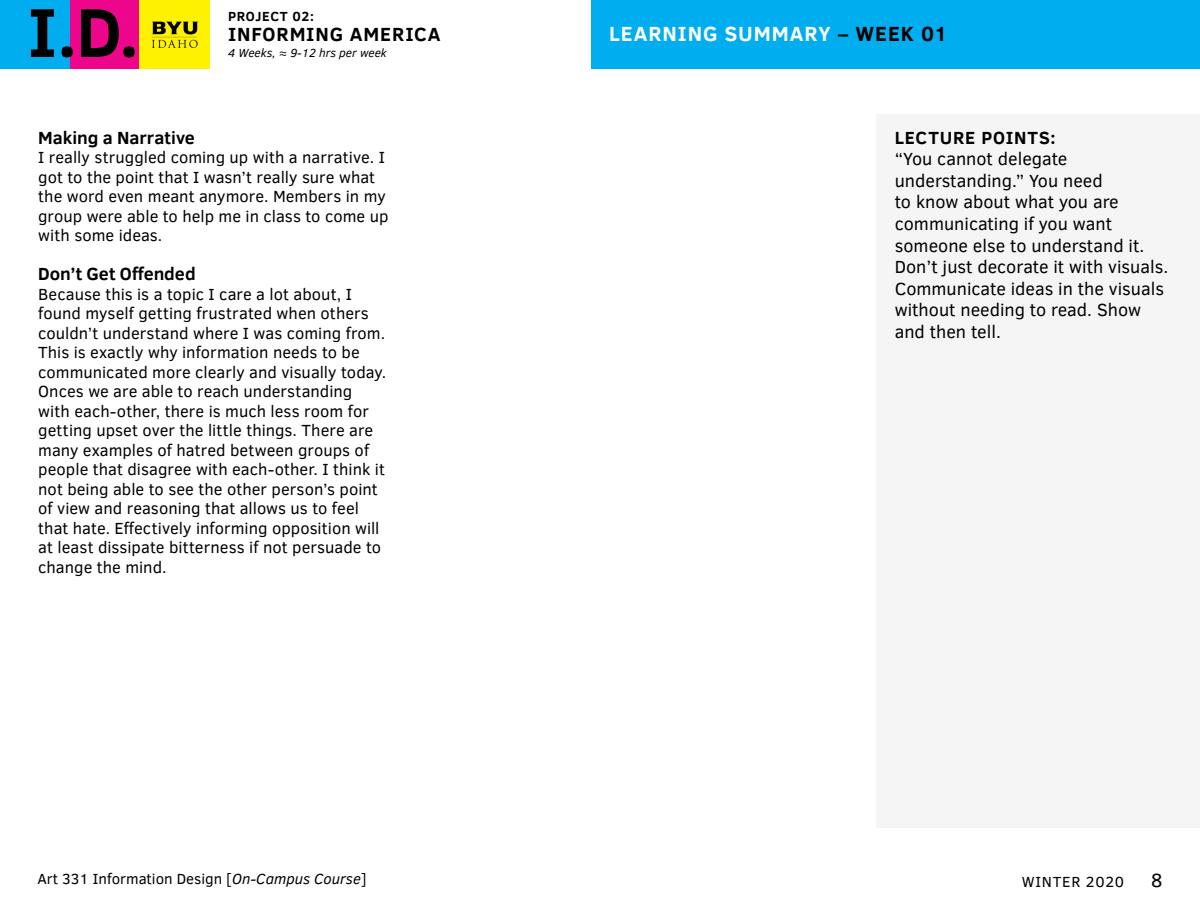
<style>
.page{position:relative;width:1200px;height:900px;background:#fff}
.page>*{position:absolute;margin:0;border:0;box-sizing:border-box;transform-origin:0 0}
.t1{font:700 70.5px "Clear Sans";color:#000}
.t2{font:700 21px "Clear Sans";letter-spacing:.045em;color:#fff}
.t3{font:700 19.5px "Clear Sans";letter-spacing:.045em;color:#000}
.t4{font:19.5px "Clear Sans";color:#000}
.t5{font:18px/21.6px "Clear Sans";color:#000}
.t6{font:700 18px "Clear Sans";letter-spacing:.005em;color:#000}
.t7{font:700 18px "Clear Sans";letter-spacing:.045em;color:#000}
.t8{font:16.5px/19.5px "Clear Sans";color:#000}
.t9{font:15px "Clear Sans";color:#000}
.t10{font:15px "Clear Sans";letter-spacing:.05em;color:#000}
.t11{font:700 13.5px "Clear Sans";letter-spacing:.05em;color:#000}
.t12{font:italic 12px "Clear Sans";color:#000}
.s1{color:#000}
.s2{font-style:italic}
</style>
<div class="page">
<div style="left:591px;top:0;width:609px;height:69px;background:#00aeef"></div>
<div style="left:0;top:0;width:70px;height:69px;background:#00aeef"></div>
<div style="left:70px;top:0;width:70px;height:69px;background:#ed058c"></div>
<div style="left:140px;top:0;width:70px;height:69px;background:#fff200"></div>
<img style="left:152px;top:21px;width:46px;height:27px">
<div style="left:877px;top:114px;width:323px;height:714px;background:#f5f5f5"></div>
<h1 class="t1" style="left:27px;top:-19px;width:113px">I.D.</h1>
<p class="t11" style="left:228px;top:6px;width:87px">PROJECT 02:</p>
<p class="t3" style="left:228px;top:19px;width:214px">INFORMING AMERICA</p>
<p class="t12" style="left:228px;top:45px;width:160px">4 Weeks, ≈ 9-12 hrs per week</p>
<p class="t6" style="left:38px;top:124px;width:158px">Making a Narrative</p>
<p class="t8" style="left:38px;top:148px;width:352px">I really struggled coming up with a narrative. I got to the point that I wasn’t really sure what the word even meant anymore. Members in my group were able to help me in class to come up with some ideas.</p>
<p class="t6" style="left:38px;top:261px;width:159px">Don’t Get Offended</p>
<p class="t8" style="left:38px;top:284px;width:350px">Because this is a topic I care a lot about, I found myself getting frustrated when others couldn’t understand where I was coming from.<br>This is exactly why information needs to be communicated more clearly and visually today.<br>Onces we are able to reach understanding with each-other, there is much less room for getting upset over the little things. There are many examples of hatred between groups of people that disagree with each-other. I think it not being able to see the other person’s point of view and reasoning that allows us to feel that hate. Effectively informing opposition will at least dissipate bitterness if not persuade to change the mind.</p>
<p class="t2" style="left:609px;top:18px;width:340px">LEARNING SUMMARY <span class="s1">– WEEK 01</span></p>
<p class="t7" style="left:895px;top:124px;width:162px">LECTURE POINTS:</p>
<p class="t5" style="left:895px;top:148px;width:275px">“You cannot delegate understanding.” You need<br>to know about what you are communicating if you want someone else to understand it.<br>Don’t just decorate it with visuals.<br>Communicate ideas in the visuals without needing to read. Show and then tell.</p>
<p class="t9" style="left:38px;top:869px;width:331px">Art 331 Information Design [<span class="s2">On-Campus Course</span>]</p>
<p class="t10" style="left:1022px;top:872px;width:104px">WINTER 2020</p>
<p class="t4" style="left:1151px;top:867px;width:13px">8</p>
</div>
